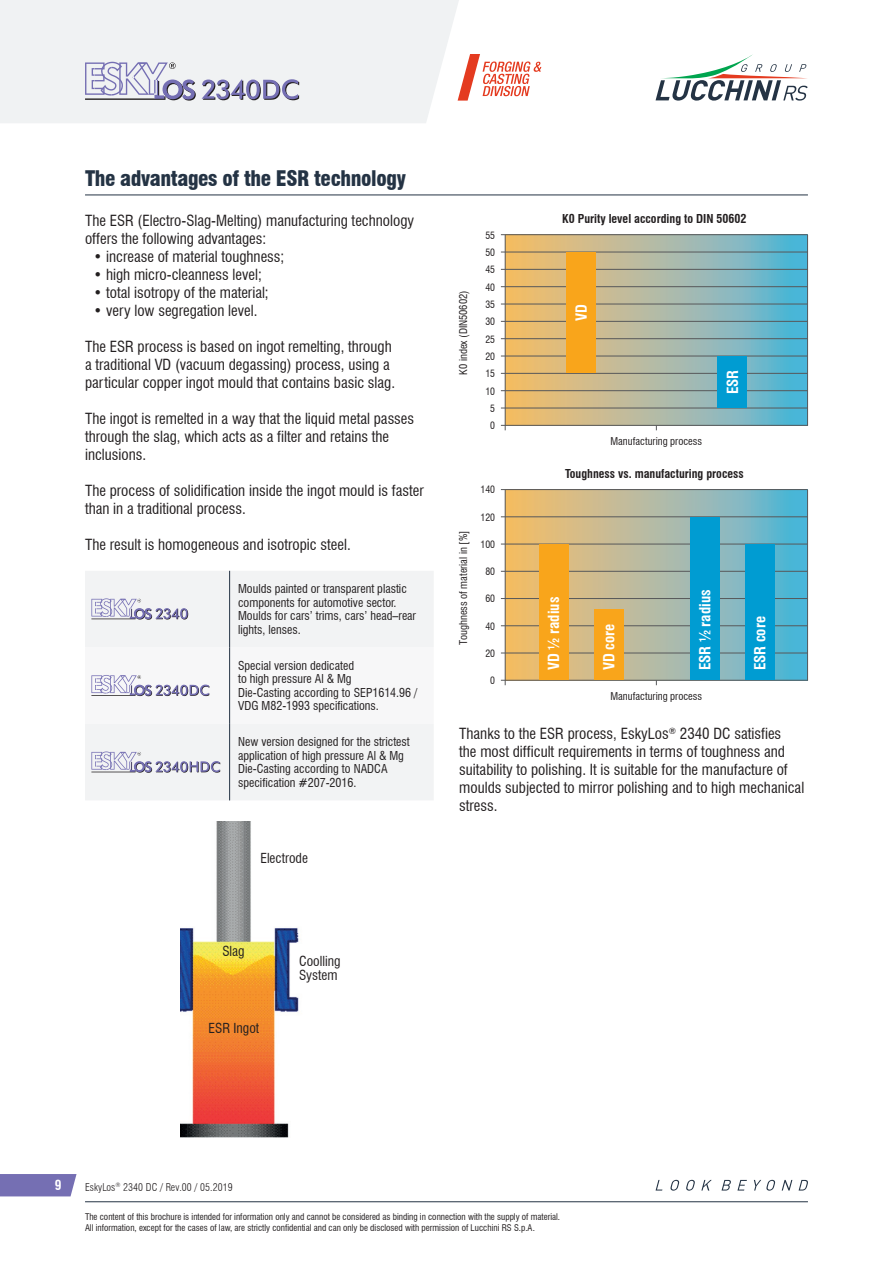
<style>
.page{position:relative;width:893px;height:1263px;background:#fff}
.page>*{position:absolute;margin:0;border:0;box-sizing:border-box;transform-origin:0 0}
.titoli{font:900 condensed 21px "Swiss 721 BT";letter-spacing:-.02em;color:#243344}
.t1{font:condensed 15px/18px "Swiss 721 BT";color:#231f20}
.t2{font:700 condensed 15px "Swiss 721 BT";color:#fff}
.t3{font:condensed 13.5px/14.2px "Swiss 721 BT";color:#231f20}
.t4{font:700 condensed 13.5px "Swiss 721 BT";color:#fff}
.t5{font:condensed 12px/13.5px "Swiss 721 BT";color:#231f20}
.t6{font:700 condensed 12px "Swiss 721 BT";color:#231f20}
.t7{font:condensed 10.5px "Swiss 721 BT";color:#231f20}
.t8{font:300 condensed 10.5px "Swiss 721 BT";letter-spacing:.01em;color:#231f20}
.t9{font:condensed 9.75px "Swiss 721 BT";color:#231f20}
.t10{font:condensed 9px/10.8px "Swiss 721 BT";color:#231f20}
</style>
<div class="page">
<div style="left:0;top:1174px;width:77px;height:22px;background:#756fb3"></div>
<div style="left:0;top:0;width:459px;height:123px;background:#f0f2f3"></div>
<svg style="left:458px;top:54px;width:83px;height:47px"></svg>
<svg style="left:656px;top:54px;width:152px;height:47px"></svg>
<svg style="left:656px;top:1180px;width:152px;height:10px"></svg>
<hr style="left:85px;top:1201px;width:723px;height:1px;background:#243344">
<svg style="left:85px;top:62px;width:111px;height:39px"></svg>
<svg style="left:202px;top:79px;width:97px;height:21px"></svg>
<div style="left:85px;top:571px;width:348px;height:229px;background:#f2f3f4"></div>
<hr style="left:229px;top:571px;width:1px;height:76px;background:#243344">
<hr style="left:229px;top:724px;width:1px;height:76px;background:#243344">
<svg style="left:91px;top:598px;width:97px;height:22px"></svg>
<svg style="left:85px;top:647px;width:348px;height:77px"></svg>
<svg style="left:91px;top:751px;width:129px;height:22px"></svg>
<img style="left:181px;top:821px;width:118px;height:317px">
<svg style="left:506px;top:235px;width:301px;height:190px;background:#a8b8a3"></svg>
<hr style="left:501px;top:425px;width:307px;height:1px;background:#57585a">
<hr style="left:501px;top:234px;width:307px;height:1px;background:#57585a">
<hr style="left:501px;top:269px;width:307px;height:1px;background:#57585a">
<hr style="left:501px;top:252px;width:307px;height:1px;background:#57585a">
<hr style="left:501px;top:286px;width:307px;height:1px;background:#57585a">
<hr style="left:501px;top:321px;width:307px;height:1px;background:#57585a">
<hr style="left:501px;top:356px;width:307px;height:1px;background:#57585a">
<hr style="left:501px;top:338px;width:307px;height:1px;background:#57585a">
<hr style="left:501px;top:390px;width:307px;height:1px;background:#57585a">
<hr style="left:501px;top:373px;width:307px;height:1px;background:#57585a">
<hr style="left:501px;top:304px;width:307px;height:1px;background:#57585a">
<hr style="left:501px;top:408px;width:307px;height:1px;background:#57585a">
<hr style="left:505px;top:235px;width:1px;height:195px;background:#57585a">
<hr style="left:807px;top:235px;width:1px;height:191px;background:#57585a">
<div style="left:566px;top:252px;width:30px;height:121px;background:#f9a51b"></div>
<div style="left:717px;top:356px;width:30px;height:52px;background:#009cd2"></div>
<svg style="left:506px;top:490px;width:301px;height:190px;background:#abb8a0"></svg>
<hr style="left:501px;top:680px;width:307px;height:1px;background:#57585a">
<hr style="left:501px;top:489px;width:307px;height:1px;background:#57585a">
<hr style="left:501px;top:516px;width:307px;height:1px;background:#57585a">
<hr style="left:501px;top:571px;width:307px;height:1px;background:#57585a">
<hr style="left:501px;top:625px;width:307px;height:1px;background:#57585a">
<hr style="left:501px;top:598px;width:307px;height:1px;background:#57585a">
<hr style="left:501px;top:544px;width:307px;height:1px;background:#57585a">
<hr style="left:501px;top:653px;width:307px;height:1px;background:#57585a">
<hr style="left:505px;top:490px;width:1px;height:195px;background:#57585a">
<hr style="left:807px;top:490px;width:1px;height:191px;background:#57585a">
<div style="left:690px;top:517px;width:30px;height:163px;background:#009cd2"></div>
<div style="left:745px;top:544px;width:30px;height:136px;background:#009cd2"></div>
<div style="left:539px;top:544px;width:29px;height:136px;background:#f9a51b"></div>
<div style="left:594px;top:609px;width:30px;height:71px;background:#f9a51b"></div>
<hr style="left:85px;top:195px;width:723px;height:1px;background:#243344">
<p class="titoli" style="left:85px;top:166px;width:322px">The advantages of the ESR technology</p>
<p class="t1" style="left:85px;top:211px;width:331px">The ESR (Electro-Slag-Melting) manufacturing technology offers the following advantages:</p>
<p class="t1" style="left:94px;top:247px;width:192px">• increase of material toughness;</p>
<p class="t1" style="left:94px;top:265px;width:170px">• high micro-cleanness level;</p>
<p class="t1" style="left:94px;top:283px;width:177px">• total isotropy of the material;</p>
<p class="t1" style="left:94px;top:301px;width:165px">• very low segregation level.</p>
<p class="t1" style="left:85px;top:337px;width:312px">The ESR process is based on ingot remelting, through a traditional VD (vacuum degassing) process, using a particular copper ingot mould that contains basic slag.</p>
<p class="t1" style="left:85px;top:409px;width:331px">The ingot is remelted in a way that the liquid metal passes through the slag, which acts as a filter and retains the inclusions.</p>
<p class="t1" style="left:85px;top:481px;width:340px">The process of solidification inside the ingot mould is faster than in a traditional process.</p>
<p class="t1" style="left:85px;top:535px;width:267px">The result is homogeneous and isotropic steel.</p>
<p class="t5" style="left:238px;top:582px;width:170px">Moulds painted or transparent plastic components for automotive sector.</p>
<p class="t5" style="left:238px;top:609px;width:180px">Moulds for cars’ trims, cars’ head–rear lights, lenses.</p>
<p class="t5" style="left:238px;top:659px;width:117px">Special version dedicated to high pressure Al &amp; Mg</p>
<p class="t5" style="left:238px;top:686px;width:181px">Die-Casting according to SEP1614.96 /<br>VDG M82-1993 specifications.</p>
<p class="t5" style="left:238px;top:735px;width:173px">New version designed for the strictest application of high pressure Al &amp; Mg Die-Casting according to NADCA specification #207-2016.</p>
<p class="t3" style="left:260px;top:851px;width:49px">Electrode</p>
<p class="t3" style="left:222px;top:944px;width:24px">Slag</p>
<p class="t3" style="left:299px;top:954px;width:43px">Coolling<br>System</p>
<p class="t3" style="left:209px;top:1021px;width:52px">ESR Ingot</p>
<p class="t7" style="left:457px;top:375px;width:86px;rotate:-90deg">K0 index (DIN50602)</p>
<p class="t9" style="left:485px;top:229px;width:11px">55</p>
<p class="t9" style="left:485px;top:246px;width:11px">50</p>
<p class="t9" style="left:485px;top:281px;width:11px">40</p>
<p class="t9" style="left:485px;top:316px;width:11px">30</p>
<p class="t9" style="left:485px;top:333px;width:11px">25</p>
<p class="t9" style="left:485px;top:264px;width:11px">45</p>
<p class="t9" style="left:485px;top:298px;width:11px">35</p>
<p class="t9" style="left:485px;top:350px;width:11px">20</p>
<p class="t9" style="left:485px;top:368px;width:11px">15</p>
<p class="t9" style="left:485px;top:385px;width:11px">10</p>
<p class="t9" style="left:490px;top:402px;width:6px">5</p>
<p class="t9" style="left:490px;top:420px;width:6px">0</p>
<p class="t7" style="left:457px;top:644px;width:115px;rotate:-90deg">Toughness of material in [%]</p>
<p class="t9" style="left:480px;top:484px;width:16px">140</p>
<p class="t9" style="left:480px;top:511px;width:16px">120</p>
<p class="t9" style="left:480px;top:538px;width:16px">100</p>
<p class="t9" style="left:485px;top:566px;width:11px">80</p>
<p class="t9" style="left:485px;top:593px;width:11px">60</p>
<p class="t9" style="left:485px;top:620px;width:11px">40</p>
<p class="t9" style="left:485px;top:647px;width:11px">20</p>
<p class="t9" style="left:490px;top:675px;width:6px">0</p>
<p class="t6" style="left:562px;top:212px;width:186px">K0 Purity level according to DIN 50602</p>
<p class="t2" style="left:572px;top:321px;width:19px;rotate:-90deg">VD</p>
<p class="t7" style="left:610px;top:435px;width:93px">Manufacturing process</p>
<p class="t2" style="left:724px;top:394px;width:26px;rotate:-90deg">ESR</p>
<p class="t6" style="left:565px;top:467px;width:180px">Toughness vs. manufacturing process</p>
<p class="t2" style="left:545px;top:670px;width:75px;rotate:-90deg">VD ½ radius</p>
<p class="t2" style="left:600px;top:670px;width:48px;rotate:-90deg">VD core</p>
<p class="t2" style="left:696px;top:670px;width:82px;rotate:-90deg">ESR ½ radius</p>
<p class="t7" style="left:610px;top:690px;width:93px">Manufacturing process</p>
<p class="t2" style="left:751px;top:670px;width:56px;rotate:-90deg">ESR core</p>
<p class="t1" style="left:459px;top:725px;width:346px">Thanks to the ESR process, EskyLos<sup>®</sup> 2340 DC satisfies<br>the most difficult requirements in terms of toughness and suitability to polishing. It is suitable for the manufacture of moulds subjected to mirror polishing and to high mechanical stress.</p>
<p class="t4" style="left:55px;top:1177px;width:8px">9</p>
<p class="t8" style="left:85px;top:1180px;width:149px">EskyLos<sup>®</sup> 2340 DC / Rev.00 / 05.2019</p>
<p class="t10" style="left:85px;top:1211px;width:477px">The content of this brochure is intended for information only and cannot be considered as binding in connection with the supply of material.<br>All information, except for the cases of law, are strictly confidential and can only be disclosed with permission of Lucchini RS S.p.A.</p>
</div>
